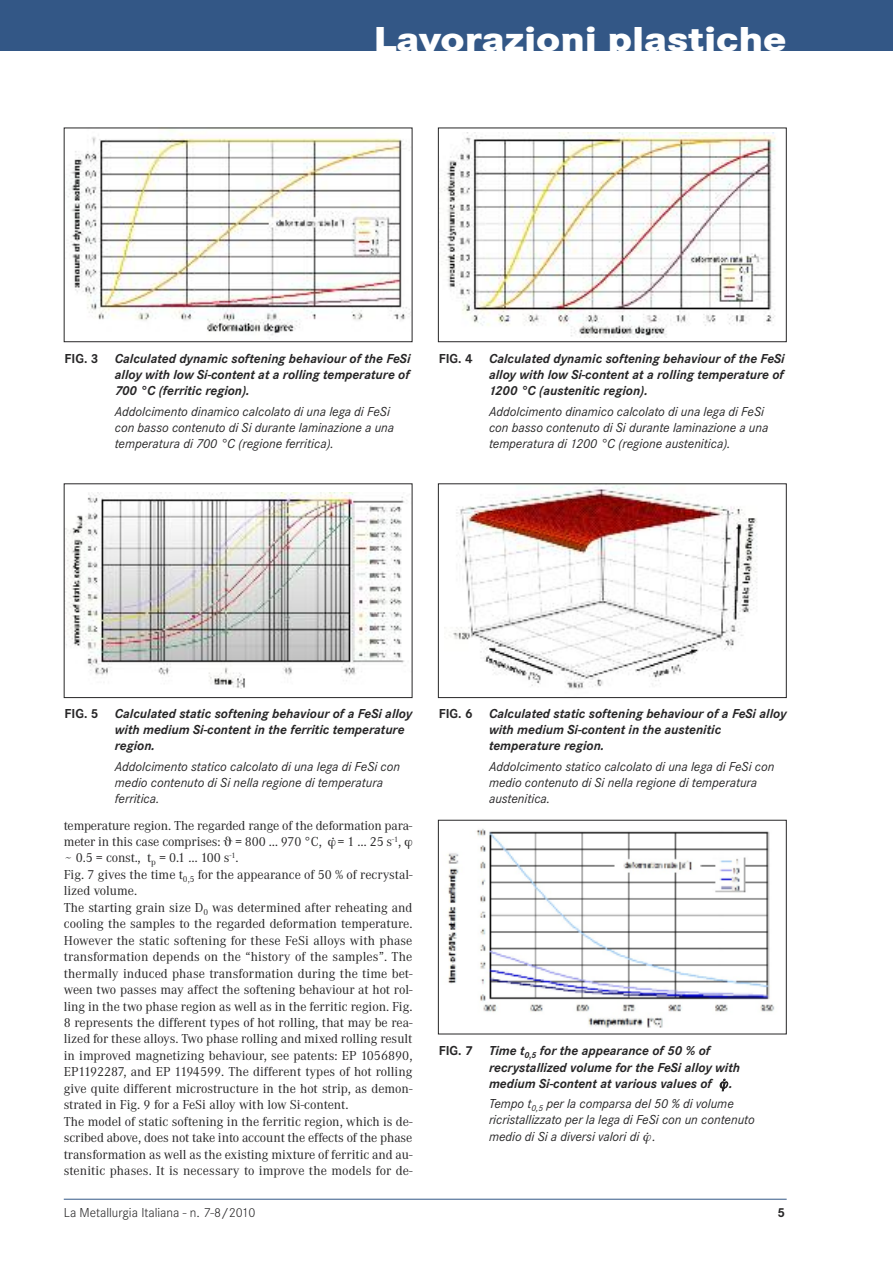
<style>
.page{position:relative;width:893px;height:1263px;background:#fff}
.page>*{position:absolute;margin:0;border:0;box-sizing:border-box;transform-origin:0 0}
.t1{font:800 36px "Corporate S";color:#fff;scale:1.14 1}
.t2{font:13.5px/16.5px "Corporate A";color:#272627}
.t3{font:italic 13.5px/16.2px "Corporate S";color:#272627}
.t4{font:italic 700 13.5px/16.2px "Corporate S";color:#272627}
.t5{font:300 13.5px "Corporate S";color:#272627}
.t6{font:700 13.5px "Corporate S";color:#272627}
.s1{font-style:normal}
.s2{font-weight:700}
</style>
<div class="page">
<div style="left:0;top:0;width:893px;height:51px;background:#335786"></div>
<hr style="left:64px;top:1199px;width:723px;height:1px;background:#335786">
<img style="left:67px;top:130px;width:343px;height:206px">
<div style="left:64px;top:128px;width:348px;height:214px;border:1px solid #272627"></div>
<img style="left:441px;top:133px;width:335px;height:204px">
<div style="left:438px;top:128px;width:349px;height:214px;border:1px solid #272627"></div>
<img style="left:66px;top:492px;width:341px;height:197px">
<div style="left:64px;top:483px;width:348px;height:215px;border:1px solid #272627"></div>
<img style="left:449px;top:485px;width:309px;height:204px">
<div style="left:438px;top:483px;width:349px;height:215px;border:1px solid #272627"></div>
<img style="left:447px;top:828px;width:328px;height:200px">
<div style="left:438px;top:820px;width:349px;height:214px;border:1px solid #272627"></div>
<h1 class="t1" style="left:374px;top:18px;width:364px">Lavorazioni plastiche</h1>
<p class="t4" style="left:115px;top:350px;width:297px;text-align:justify;text-indent:-50px"><span class="s1">FIG. 3</span> Calculated dynamic softening behaviour of the FeSi alloy with low Si-content at a rolling temperature of 700 °C (ferritic region).</p>
<p class="t3" style="left:115px;top:403px;width:281px">Addolcimento dinamico calcolato di una lega di FeSi con basso contenuto di Si durante laminazione a una temperatura di 700 °C (regione ferritica).</p>
<p class="t4" style="left:489px;top:350px;width:297px;text-align:justify;text-indent:-50px"><span class="s1">FIG. 4</span> Calculated dynamic softening behaviour of the FeSi alloy with low Si-content at a rolling temperature of 1200 °C (austenitic region).</p>
<p class="t3" style="left:489px;top:403px;width:281px">Addolcimento dinamico calcolato di una lega di FeSi con basso contenuto di Si durante laminazione a una temperatura di 1200 °C (regione austenitica).</p>
<p class="t4" style="left:115px;top:705px;width:299px;text-indent:-50px"><span class="s1">FIG. 5</span> Calculated static softening behaviour of a FeSi alloy with medium Si-content in the ferritic temperature region.</p>
<p class="t3" style="left:115px;top:758px;width:287px">Addolcimento statico calcolato di una lega di FeSi con medio contenuto di Si nella regione di temperatura ferritica.</p>
<p class="t2" style="left:64px;top:817px;width:350px">temperature region. The regarded range of the deformation para&shy;meter in this case comprises: = 800 … 970 °C, = 1 … 25 s<sup>-1</sup>, ~ 0.5 = const., t<sub>p</sub> = 0.1 … 100 s<sup>-1</sup>.<br>Fig. 7 gives the time t<sub>0,5</sub> for the appearance of 50 % of recrystal&shy;lized volume.<br>The starting grain size D<sub>0</sub> was determined after reheating and cooling the samples to the regarded deformation temperature.<br>However the static softening for these FeSi alloys with phase transformation depends on the “history of the samples”. The thermally induced phase transformation during the time bet&shy;ween two passes may affect the softening behaviour at hot rol&shy;ling in the two phase region as well as in the ferritic region. Fig.<br>8 represents the different types of hot rolling, that may be rea&shy;lized for these alloys. Two phase rolling and mixed rolling result in improved magnetizing behaviour, see patents: EP 1056890, EP1192287, and EP 1194599. The different types of hot rolling give quite different microstructure in the hot strip, as demon&shy;strated in Fig. 9 for a FeSi alloy with low Si-content.<br>The model of static softening in the ferritic region, which is de&shy;scribed above, does not take into account the effects of the phase transformation as well as the existing mixture of ferritic and au&shy;stenitic phases. It is necessary to improve the models for de-</p>
<p class="t4" style="left:489px;top:705px;width:299px;text-indent:-50px"><span class="s1">FIG. 6</span> Calculated static softening behaviour of a FeSi alloy with medium Si-content in the austenitic temperature region.</p>
<p class="t3" style="left:489px;top:758px;width:287px">Addolcimento statico calcolato di una lega di FeSi con medio contenuto di Si nella regione di temperatura austenitica.</p>
<p class="t4" style="left:489px;top:1042px;width:253px;text-indent:-50px"><span class="s1">FIG. 7</span> Time t<sub>0,5</sub> for the appearance of 50 % of recrystallized volume for the FeSi alloy with medium Si-content at various values of</p>
<p class="t3" style="left:489px;top:1073px;width:246px;line-height:20px;text-align:right"><span class="s2">.<br></span>Tempo t<sub>0,5</sub> per la comparsa del 50 % di volume</p>
<p class="t3" style="left:489px;top:1111px;width:267px;line-height:16.6px">ricristallizzato per la lega di FeSi con un contenuto medio di Si a diversi valori di .</p>
<p class="t5" style="left:64px;top:1204px;width:193px">La Metallurgia Italiana - n. 7-8/2010</p>
<p class="t6" style="left:778px;top:1204px;width:9px">5</p>
</div>
